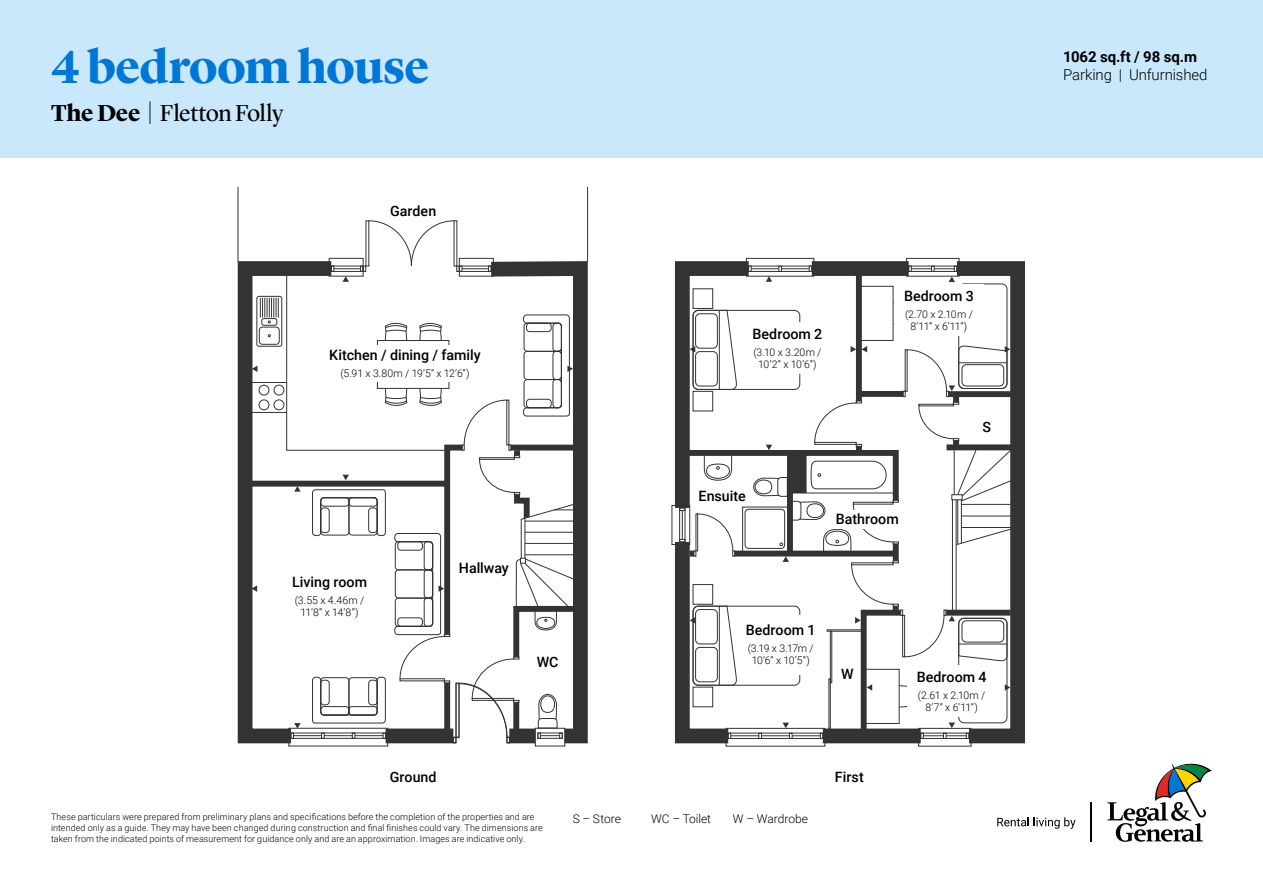
<style>
.page{position:relative;width:1263px;height:893px;background:#fff}
.page>*{position:absolute;margin:0;border:0;box-sizing:border-box;transform-origin:0 0}
.t1{font:700 48px "Lyon Display";letter-spacing:-.015em;color:#0076d6}
.t2{font:24px "Lyon Display";letter-spacing:-.02em;color:#000}
.t3{font:300 15px "Roboto";letter-spacing:-.01em;color:#000}
.t4{font:700 15px "Roboto";letter-spacing:-.005em;color:#000}
.t5{font:500 14.25px "Roboto";color:#000}
.t6{font:300 12px "Roboto";color:#000}
.t7{font:300 10.5px/12.6px "Roboto";letter-spacing:-.04em;color:#000;text-align:center}
.t8{font:300 9px/10.8px "Roboto";letter-spacing:.01em;color:#000}
.s1{font-weight:700}
</style>
<div class="page">
<div style="left:0;top:0;width:1263px;height:157px;background:#c9e8fb"></div>
<svg style="left:671px;top:257px;width:354px;height:490px"></svg>
<div style="left:743px;top:323px;width:89px;height:51px;background:#fff"></div>
<div style="left:738px;top:615px;width:85px;height:59px;background:#fff"></div>
<div style="left:907px;top:666px;width:89px;height:51px;background:#fff"></div>
<div style="left:894px;top:285px;width:89px;height:51px;background:#fff"></div>
<div style="left:828px;top:510px;width:79px;height:18px;background:#fff"></div>
<svg style="left:506px;top:254px;width:83px;height:493px"></svg>
<svg style="left:237px;top:254px;width:109px;height:493px"></svg>
<div style="left:252px;top:481px;width:195px;height:6px;background:#333"></div>
<hr style="left:252px;top:382px;width:35px;height:1px;background:#333">
<hr style="left:252px;top:412px;width:35px;height:1px;background:#333">
<div style="left:274px;top:400px;width:10px;height:10px;border:1px solid #333;border-radius:50%"></div>
<div style="left:259px;top:400px;width:10px;height:10px;border:1px solid #333;border-radius:50%"></div>
<div style="left:274px;top:385px;width:10px;height:10px;border:1px solid #333;border-radius:50%"></div>
<div style="left:259px;top:385px;width:10px;height:10px;border:1px solid #333;border-radius:50%"></div>
<div style="left:257px;top:296px;width:25px;height:50px;border:1px solid #333;border-radius:2px"></div>
<div style="left:262px;top:318px;width:15px;height:7px;border:1px solid #333;border-radius:2px"></div>
<svg style="left:260px;top:298px;width:19px;height:25px"></svg>
<div style="left:259px;top:327px;width:20px;height:17px;border:1px solid #333;border-radius:3px"></div>
<hr style="left:238px;top:187px;width:1px;height:75px;background:#333">
<hr style="left:587px;top:187px;width:1px;height:75px;background:#333">
<svg style="left:252px;top:366px;width:5px;height:6px"></svg>
<svg style="left:252px;top:585px;width:5px;height:7px"></svg>
<svg style="left:286px;top:220px;width:294px;height:523px"></svg>
<div style="left:289px;top:345px;width:232px;height:37px;background:#fff"></div>
<svg style="left:1107px;top:763px;width:105px;height:79px"></svg>
<hr style="left:1091px;top:802px;width:1px;height:39px;background:#000">
<svg style="left:997px;top:817px;width:78px;height:12px"></svg>
<p class="t1" style="left:51px;top:31px;width:380px">4 bedroom house</p>
<p class="t4" style="left:1063px;top:46px;width:135px">1062 sq.ft / 98 sq.m</p>
<p class="t3" style="left:1063px;top:64px;width:146px">Parking | Unfurnished</p>
<p class="t2" style="left:51px;top:95px;width:234px"><span class="s1">The Dee</span> | Fletton Folly</p>
<p class="t5" style="left:390px;top:201px;width:48px">Garden</p>
<p class="t5" style="left:329px;top:345px;width:153px">Kitchen / dining / family</p>
<p class="t7" style="left:340px;top:367px;width:131px">(5.91 x 3.80m / 19’5” x 12’6”)</p>
<p class="t5" style="left:752px;top:324px;width:71px">Bedroom 2</p>
<p class="t7" style="left:753px;top:345px;width:70px">(3.10 x 3.20m /<br>10’2” x 10’6”)</p>
<p class="t5" style="left:904px;top:286px;width:71px">Bedroom 3</p>
<p class="t7" style="left:905px;top:307px;width:69px">(2.70 x 2.10m /<br>8’11” x 6’11”)</p>
<p class="t5" style="left:982px;top:417px;width:10px">S</p>
<p class="t5" style="left:292px;top:572px;width:76px">Living room</p>
<p class="t7" style="left:295px;top:593px;width:71px">(3.55 x 4.46m /<br>11’8” x 14’8”)</p>
<p class="t5" style="left:459px;top:558px;width:51px">Hallway</p>
<p class="t5" style="left:537px;top:652px;width:23px">WC</p>
<p class="t5" style="left:699px;top:486px;width:49px">Ensuite</p>
<p class="t5" style="left:836px;top:509px;width:65px">Bathroom</p>
<p class="t5" style="left:746px;top:620px;width:71px">Bedroom 1</p>
<p class="t7" style="left:748px;top:641px;width:68px">(3.19 x 3.17m /<br>10’6” x 10’5”)</p>
<p class="t5" style="left:841px;top:664px;width:14px">W</p>
<p class="t5" style="left:917px;top:667px;width:71px">Bedroom 4</p>
<p class="t7" style="left:918px;top:688px;width:69px">(2.61 x 2.10m /<br>8’7” x 6’11”)</p>
<p class="t5" style="left:390px;top:767px;width:48px">Ground</p>
<p class="t8" style="left:51px;top:811px;width:493px">These particulars were prepared from preliminary plans and specifications before the completion of the properties and are intended only as a guide. They may have been changed during construction and final finishes could vary. The dimensions are taken from the indicated points of measurement for guidance only and are an approximation. Images are indicative only.</p>
<p class="t6" style="left:573px;top:810px;width:50px">S – Store</p>
<p class="t6" style="left:651px;top:810px;width:62px">WC – Toilet</p>
<p class="t6" style="left:733px;top:810px;width:77px">W – Wardrobe</p>
<p class="t5" style="left:835px;top:767px;width:30px">First</p>
</div>
